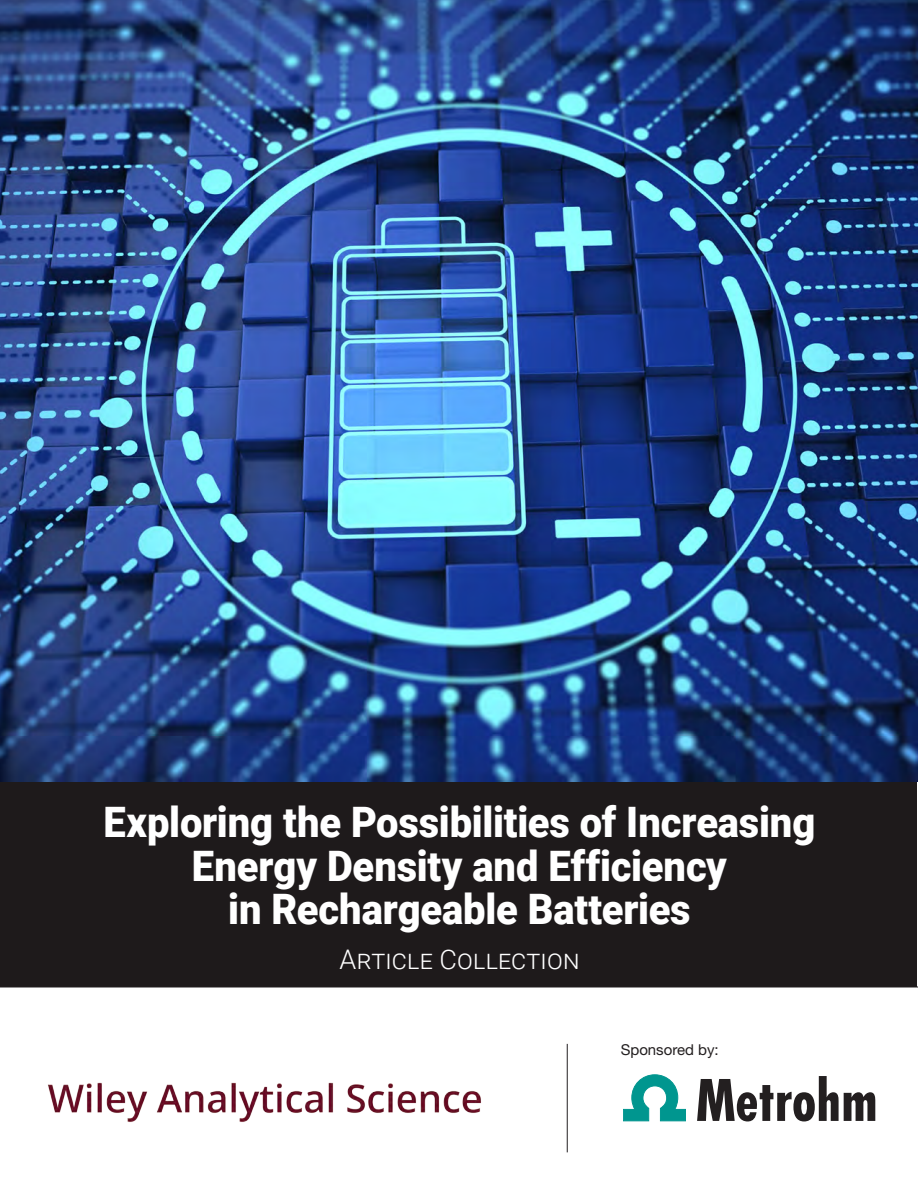
<style>
.page{position:relative;width:918px;height:1188px;background:#fff}
.page>*{position:absolute;margin:0;border:0;box-sizing:border-box;transform-origin:0 0}
.t1{font:900 42px/43.5px "Roboto";letter-spacing:-.005em;color:#fff;text-align:center;scale:.95 1}
.t2{font:300 27px "Roboto";letter-spacing:.005em;color:#fff}
.t3{font:15px "Helvetica Neue";color:#231f20}
</style>
<div class="page">
<hr style="left:567px;top:1044px;width:1px;height:108px;background:#231f20">
<div style="left:0;top:781px;width:917px;height:206px;background:#1e1a1b"></div>
<img style="left:48px;top:1082px;width:433px;height:40px">
<svg style="left:623px;top:1075px;width:63px;height:46px"></svg>
<svg style="left:697px;top:1076px;width:178px;height:45px"></svg>
<img style="left:0;top:0;width:918px;height:781px">
<p class="t1" style="left:104px;top:799px;width:751px">Exploring the Possibilities of Increasing<br>Energy Density and Efficiency<br>in Rechargeable Batteries</p>
<p class="t2" style="left:339px;top:941px;width:242px">Article Collection</p>
<p class="t3" style="left:621px;top:1040px;width:100px">Sponsored by:</p>
</div>
